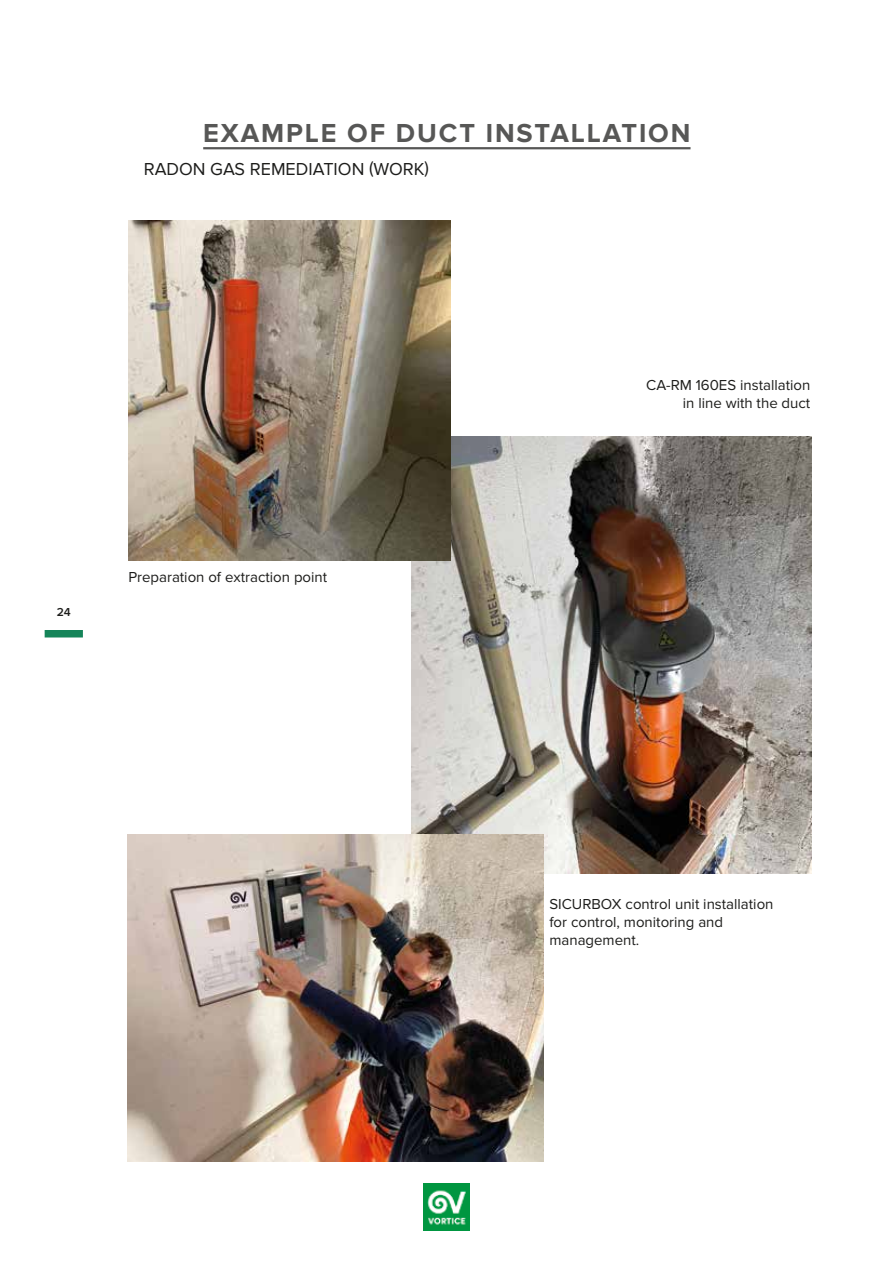
<style>
.page{position:relative;width:893px;height:1263px;background:#fff}
.page>*{position:absolute;margin:0;border:0;box-sizing:border-box;transform-origin:0 0}
.t1{font:700 27px "Proxima Nova";letter-spacing:.07em;color:#575756}
.t2{font:18px "Proxima Nova";color:#1d1d1b}
.t3{font:15px/18px "Proxima Nova";color:#1d1d1b;text-align:right}
.t4{font:600 12px "Proxima Nova";color:#1d1d1b}
</style>
<div class="page">
<div style="left:45px;top:630px;width:38px;height:7px;background:#158459"></div>
<img style="left:423px;top:1184px;width:47px;height:46px">
<hr style="left:203px;top:147px;width:487px;height:2px;background:#575756">
<img style="left:412px;top:436px;width:399px;height:437px">
<img style="left:128px;top:834px;width:415px;height:327px">
<img style="left:128px;top:220px;width:323px;height:341px">
<h1 class="t1" style="left:203px;top:118px;width:489px">EXAMPLE OF DUCT INSTALLATION</h1>
<p class="t2" style="left:144px;top:159px;width:287px">RADON GAS REMEDIATION (WORK)</p>
<p class="t4" style="left:57px;top:605px;width:16px">24</p>
<p class="t3" style="left:128px;top:568px;width:200px">Preparation of extraction point</p>
<p class="t3" style="left:646px;top:376px;width:166px">CA-RM 160ES installation in line with the duct</p>
<p class="t3" style="left:549px;top:896px;width:226px;text-align:left">SICURBOX control unit installation for control, monitoring and management.</p>
</div>
